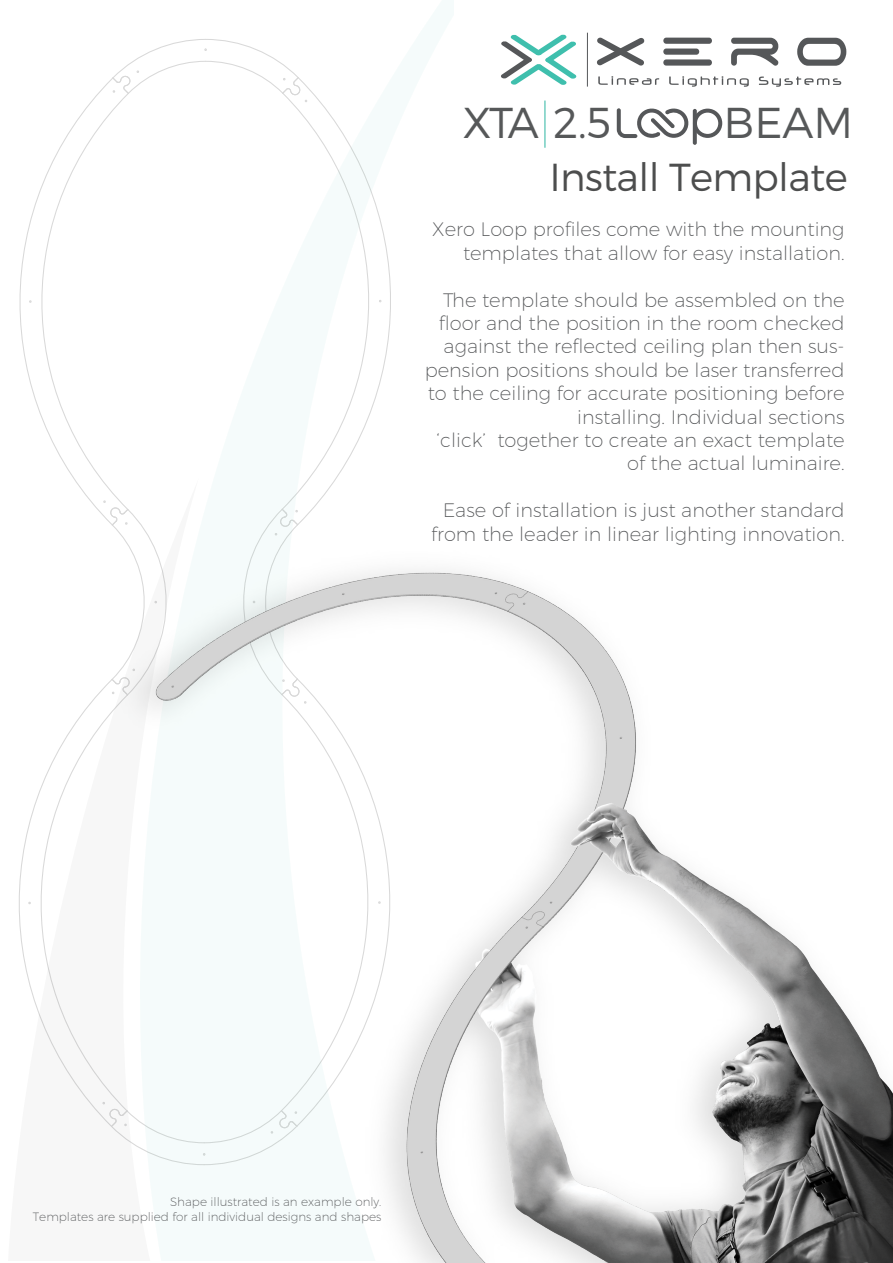
<style>
.page{position:relative;width:893px;height:1263px;background:#fff}
.page>*{position:absolute;margin:0;border:0;box-sizing:border-box;transform-origin:0 0}
.t1{font:300 43.2px "Montserrat";color:#565859}
.t2{font:300 39px "Montserrat";letter-spacing:-.015em;color:#4d4e4e}
.t3{font:200 19.5px/23.4px "Montserrat";color:#555759;text-align:right}
.t4{font:200 12px/14.4px "Montserrat";color:#555759;text-align:right}
</style>
<div class="page">
<svg style="left:19px;top:477px;width:121px;height:643px"></svg>
<svg style="left:140px;top:39px;width:251px;height:499px"></svg>
<img style="left:104px;top:538px;width:183px;height:612px">
<img style="left:143px;top:541px;width:750px;height:722px">
<svg style="left:693px;top:109px;width:4px;height:36px"></svg>
<svg style="left:617px;top:108px;width:105px;height:30px"></svg>
<hr style="left:544px;top:101px;width:1px;height:47px;background:#43beac">
<svg style="left:598px;top:76px;width:61px;height:9px"></svg>
<svg style="left:669px;top:76px;width:80px;height:11px"></svg>
<svg style="left:759px;top:77px;width:82px;height:10px"></svg>
<svg style="left:731px;top:38px;width:47px;height:28px"></svg>
<svg style="left:797px;top:38px;width:49px;height:28px"></svg>
<svg style="left:663px;top:38px;width:49px;height:28px"></svg>
<svg style="left:597px;top:38px;width:47px;height:28px"></svg>
<hr style="left:587px;top:33px;width:1px;height:54px;background:#555759">
<svg style="left:501px;top:34px;width:76px;height:51px"></svg>
<h1 class="t1" style="left:463px;top:97px;width:150px">XTA 2.5</h1>
<h2 class="t2" style="left:549px;top:153px;width:300px">Install Template</h2>
<h1 class="t1" style="left:723px;top:97px;width:131px">BEAM</h1>
<p class="t3" style="left:432px;top:217px;width:414px">Xero Loop profiles come with the mounting templates that allow for easy installation.</p>
<p class="t3" style="left:425px;top:287px;width:421px">The template should be assembled on the floor and the position in the room checked against the reflected ceiling plan then sus&shy;pension positions should be laser transferred to the ceiling for accurate positioning before installing. Individual sections<br>‘click’ together to create an exact template of the actual luminaire.</p>
<p class="t3" style="left:431px;top:498px;width:415px;text-align:center">Ease of installation is just another standard from the leader in linear lighting innovation.</p>
<p class="t4" style="left:33px;top:1194px;width:350px">Shape illustrated is an example only.<br>Templates are supplied for all individual designs and shapes</p>
</div>
